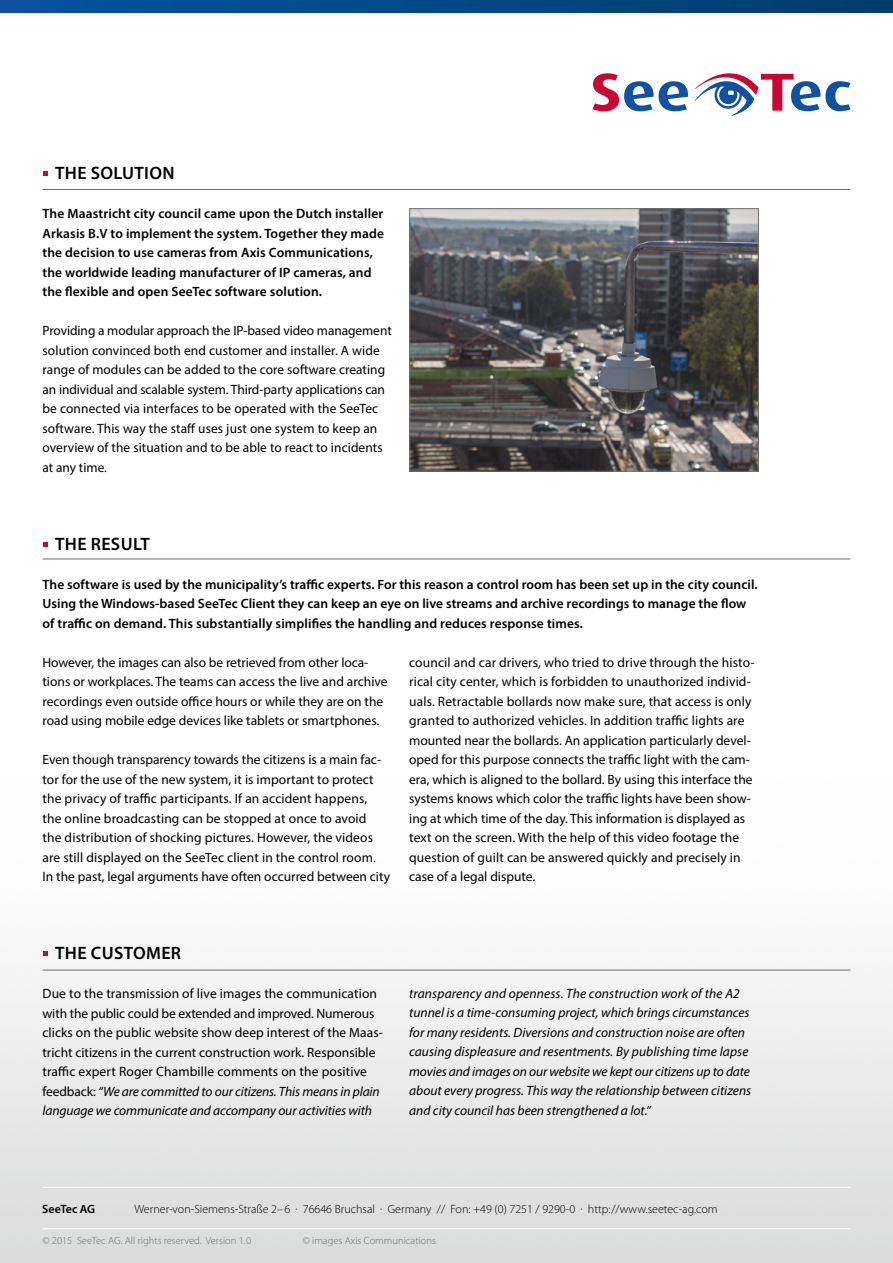
<style>
.page{position:relative;width:893px;height:1263px;background:#fff}
.page>*{position:absolute;margin:0;border:0;box-sizing:border-box;transform-origin:0 0}
.t1{font:600 18px "Myriad Pro";letter-spacing:.02em;color:#000}
.t2{font:13.5px/19.5px "Myriad Pro";letter-spacing:.005em;color:#000}
.t3{font:600 13.5px/19.5px "Myriad Pro";letter-spacing:.01em;color:#000}
.t4{font:italic 13.5px/19.5px "Myriad Pro";color:#000}
.t5{font:300 12px "Myriad Pro";color:#000}
.t6{font:600 12px "Myriad Pro";letter-spacing:-.01em;color:#000}
.t7{font:300 10.5px "Myriad Pro";color:#6f6f6e}
.s1{font-style:italic}
</style>
<div class="page">
<svg style="left:43px;top:951px;width:5px;height:5px"></svg>
<hr style="left:43px;top:559px;width:807px;height:1px;background:#6f6f6e">
<hr style="left:43px;top:970px;width:807px;height:1px;background:#6f6f6e">
<svg style="left:43px;top:542px;width:5px;height:5px"></svg>
<svg style="left:592px;top:73px;width:96px;height:38px"></svg>
<svg style="left:695px;top:73px;width:155px;height:43px"></svg>
<svg style="left:0;top:0;width:893px;height:13px;background:#014786"></svg>
<svg style="left:43px;top:171px;width:5px;height:5px"></svg>
<hr style="left:43px;top:189px;width:807px;height:1px;background:#6f6f6e">
<img style="left:411px;top:210px;width:346px;height:260px">
<div style="left:409px;top:208px;width:350px;height:264px;border:1px solid #6f6f6e"></div>
<h1 class="t1" style="left:55px;top:162px;width:121px">THE SOLUTION</h1>
<p class="t3" style="left:43px;top:203px;width:343px">The Maastricht city council came upon the Dutch installer Arkasis B.V to implement the system. Together they made the decision to use cameras from Axis Communications, the worldwide leading manufacturer of IP cameras, and the flexible and open SeeTec software solution.</p>
<p class="t2" style="left:43px;top:321px;width:351px">Providing a modular approach the IP-based video management solution convinced both end customer and installer. A wide range of modules can be added to the core software creating an individual and scalable system. Third-party applications can be connected via interfaces to be operated with the SeeTec software. This way the staff uses just one system to keep an overview of the situation and to be able to react to incidents at any time.</p>
<h1 class="t1" style="left:55px;top:532px;width:96px">THE RESULT</h1>
<p class="t3" style="left:43px;top:574px;width:716px">The software is used by the municipality’s traffic experts. For this reason a control room has been set up in the city council.<br>Using the Windows-based SeeTec Client they can keep an eye on live streams and archive recordings to manage the flow of traffic on demand. This substantially simplifies the handling and reduces response times.</p>
<p class="t2" style="left:43px;top:652px;width:347px">However, the images can also be retrieved from other loca&shy;tions or workplaces. The teams can access the live and archive recordings even outside office hours or while they are on the road using mobile edge devices like tablets or smartphones.</p>
<p class="t2" style="left:43px;top:750px;width:349px">Even though transparency towards the citizens is a main fac&shy;tor for the use of the new system, it is important to protect the privacy of traffic participants. If an accident happens,<br>the online broadcasting can be stopped at once to avoid<br>the distribution of shocking pictures. However, the videos are still displayed on the SeeTec client in the control room.<br>In the past, legal arguments have often occurred between city</p>
<p class="t2" style="left:409px;top:652px;width:346px">council and car drivers, who tried to drive through the histo&shy;rical city center, which is forbidden to unauthorized individ&shy;uals. Retractable bollards now make sure, that access is only granted to authorized vehicles. In addition traffic lights are mounted near the bollards. An application particularly devel&shy;oped for this purpose connects the traffic light with the cam&shy;era, which is aligned to the bollard. By using this interface the systems knows which color the traffic lights have been show&shy;ing at which time of the day. This information is displayed as text on the screen. With the help of this video footage the question of guilt can be answered quickly and precisely in case of a legal dispute.</p>
<h1 class="t1" style="left:55px;top:942px;width:128px">THE CUSTOMER</h1>
<p class="t2" style="left:43px;top:983px;width:342px">Due to the transmission of live images the communication with the public could be extended and improved. Numerous clicks on the public website show deep interest of the Maas&shy;tricht citizens in the current construction work. Responsible traffic expert Roger Chambille comments on the positive feedback: <span class="s1">“We are committed to our citizens. This means in plain language we communicate and accompany our activities with</span></p>
<p class="t4" style="left:409px;top:983px;width:344px">transparency and openness. The construction work of the A2 tunnel is a time-consuming project, which brings circumstances for many residents. Diversions and construction noise are often causing displeasure and resentments. By publishing time lapse movies and images on our website we kept our citizens up to date about every progress. This way the relationship between citizens and city council has been strengthened a lot.”</p>
<p class="t6" style="left:42px;top:1201px;width:55px">SeeTec AG</p>
<p class="t5" style="left:134px;top:1201px;width:585px">Werner-von-Siemens-Straße 2–6 · 76646 Bruchsal · Germany // Fon: +49 (0) 7251 / 9290-0 · http://www.seetec-ag.com</p>
<p class="t7" style="left:43px;top:1234px;width:210px">© 2015 SeeTec AG. All rights reserved. Version 1.0</p>
<p class="t7" style="left:303px;top:1234px;width:135px">© images Axis Communications</p>
</div>
